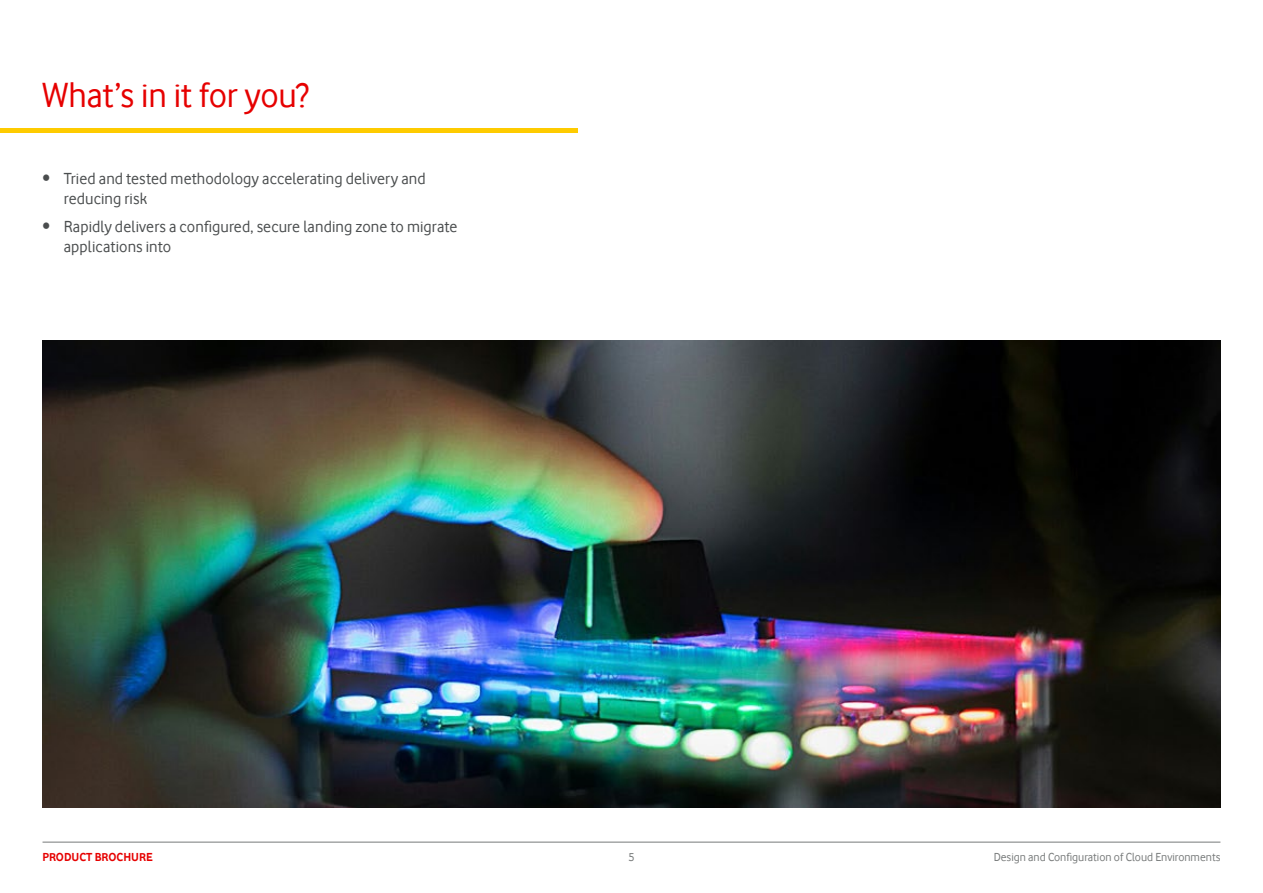
<style>
.page{position:relative;width:1263px;height:893px;background:#fff}
.page>*{position:absolute;margin:0;border:0;box-sizing:border-box;transform-origin:0 0}
.t1{font:36px "Vodafone Rg";letter-spacing:-.005em;color:#e60000}
.t2{font:16.5px/19.8px "Vodafone Rg";letter-spacing:.005em;color:#4a4d4e}
.t3{font:12px "Vodafone Rg";color:#777a7a}
.t4{font:700 12px "Vodafone Rg";color:#e60000}
</style>
<div class="page">
<hr style="left:43px;top:842px;width:1177px;height:1px;background:#777a7a">
<img style="left:43px;top:340px;width:1177px;height:468px">
<div style="left:0;top:128px;width:578px;height:5px;background:#fecb00"></div>
<h1 class="t1" style="left:43px;top:75px;width:268px">What’s in it for you?</h1>
<p class="t2" style="left:64px;top:168px;width:363px;text-indent:-21px">• Tried and tested methodology accelerating delivery and reducing risk</p>
<p class="t2" style="left:64px;top:217px;width:395px;text-indent:-21px">• Rapidly delivers a configured, secure landing zone to migrate applications into</p>
<p class="t4" style="left:43px;top:850px;width:112px">PRODUCT BROCHURE</p>
<p class="t3" style="left:628px;top:850px;width:8px">5</p>
<p class="t3" style="left:994px;top:850px;width:228px">Design and Configuration of Cloud Environments</p>
</div>
